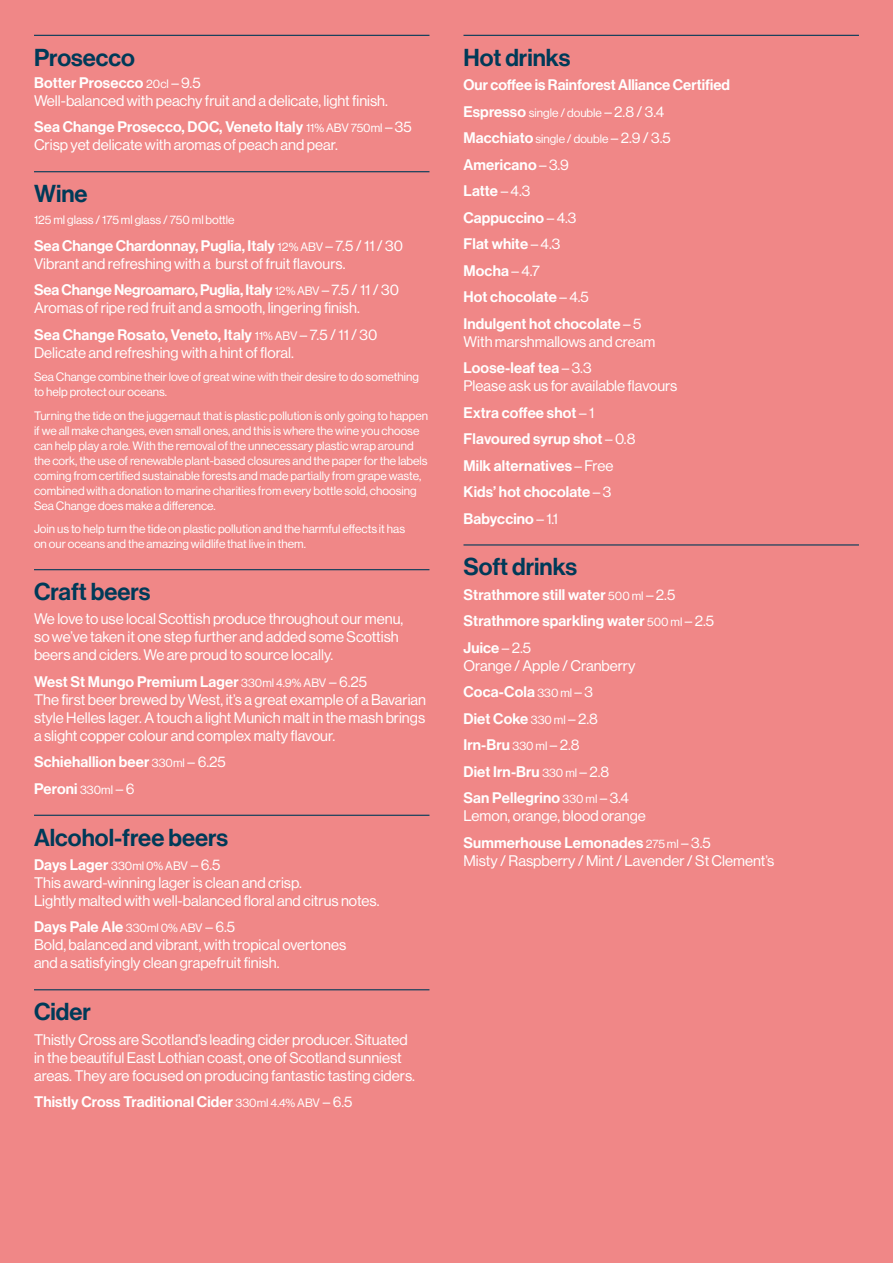
<style>
.page{position:relative;width:893px;height:1263px;background:#f08787}
.page>*{position:absolute;margin:0;border:0;box-sizing:border-box;transform-origin:0 0}
.t1{font:24px "N Haas Grotesk DS Pro 65 Md";color:#003a58}
.t2{font:15px/18px "N Haas Grotesk DS Pro 55 Rg";color:#fff}
.t3{font:15px/26.5px "N Haas Grotesk DS Pro 65 Md";letter-spacing:.01em;color:#fff}
.t4{font:15px "N Haas Grotesk DS Pro 65 Md";letter-spacing:-.01em;color:#fff}
.t5{font:12px/15px "N Haas Grotesk DS Pro 55 Rg";color:#fff}
.s1{font-family:"N Haas Grotesk DS Pro 55 Rg";font-size:12px}
.s2{font-family:"N Haas Grotesk DS Pro 55 Rg"}
.s3{font-family:"N Haas Grotesk DS Pro 65 Md";font-size:15px}
.s4{font-size:15px}
</style>
<div class="page">
<hr style="left:463px;top:35px;width:396px;height:1px;background:#003a58">
<hr style="left:463px;top:544px;width:396px;height:1px;background:#003a58">
<hr style="left:34px;top:35px;width:395px;height:1px;background:#003a58">
<hr style="left:34px;top:171px;width:395px;height:1px;background:#003a58">
<hr style="left:34px;top:569px;width:395px;height:1px;background:#003a58">
<hr style="left:34px;top:815px;width:395px;height:1px;background:#003a58">
<hr style="left:34px;top:989px;width:395px;height:1px;background:#003a58">
<h1 class="t1" style="left:34px;top:43px;width:103px">Prosecco</h1>
<p class="t3" style="left:34px;top:70px;width:168px">Botter Prosecco <span class="s1">20cl</span> <span class="s2">– 9.5</span></p>
<p class="t2" style="left:34px;top:92px;width:355px">Well-balanced with peachy fruit and a delicate, light finish.</p>
<p class="t3" style="left:34px;top:114px;width:379px">Sea Change Prosecco, DOC, Veneto Italy <span class="s1">11% ABV 750ml</span> <span class="s2">– 35</span></p>
<p class="t2" style="left:34px;top:136px;width:305px">Crisp yet delicate with aromas of peach and pear.</p>
<h1 class="t1" style="left:34px;top:180px;width:55px">Wine</h1>
<p class="t5" style="left:34px;top:213px;width:202px">125 ml glass / 175 ml glass / 750 ml bottle</p>
<p class="t3" style="left:34px;top:233px;width:371px">Sea Change Chardonnay, Puglia, Italy <span class="s1">12% ABV</span> <span class="s2">– 7.5 / 11 / 30</span></p>
<p class="t2" style="left:34px;top:255px;width:313px">Vibrant and refreshing with a burst of fruit flavours.</p>
<p class="t4" style="left:34px;top:281px;width:366px">Sea Change Negroamaro, Puglia, Italy <span class="s1">12% ABV</span> <span class="s2">– 7.5 / 11 / 30</span></p>
<p class="t2" style="left:34px;top:299px;width:327px">Aromas of ripe red fruit and a smooth, lingering finish.</p>
<p class="t3" style="left:34px;top:322px;width:345px">Sea Change Rosato, Veneto, Italy <span class="s1">11% ABV</span> <span class="s2">– 7.5 / 11 / 30</span></p>
<p class="t2" style="left:34px;top:344px;width:261px">Delicate and refreshing with a hint of floral.</p>
<p class="t5" style="left:34px;top:370px;width:387px">Sea Change combine their love of great wine with their desire to do something to help protect our oceans.</p>
<p class="t5" style="left:34px;top:408px;width:396px">Turning the tide on the juggernaut that is plastic pollution is only going to happen if we all make changes, even small ones, and this is where the wine you choose can help play a role. With the removal of the unnecessary plastic wrap around the cork, the use of renewable plant-based closures and the paper for the labels coming from certified sustainable forests and made partially from grape waste, combined with a donation to marine charities from every bottle sold, choosing Sea Change does make a difference.</p>
<p class="t5" style="left:34px;top:522px;width:373px">Join us to help turn the tide on plastic pollution and the harmful effects it has on our oceans and the amazing wildlife that live in them.</p>
<h1 class="t1" style="left:34px;top:578px;width:118px">Craft beers</h1>
<p class="t2" style="left:34px;top:610px;width:371px">We love to use local Scottish produce throughout our menu, so we’ve taken it one step further and added some Scottish beers and ciders. We are proud to source locally.</p>
<p class="t3" style="left:34px;top:669px;width:335px">West St Mungo Premium Lager <span class="s1">330ml 4.9% ABV</span> <span class="s2">– 6.25</span></p>
<p class="t2" style="left:34px;top:691px;width:394px;text-align:justify">The first beer brewed by West, it’s a great example of a Bavarian style Helles lager. A touch a light Munich malt in the mash brings a slight copper colour and complex malty flavour.</p>
<p class="t3" style="left:34px;top:749px;width:193px">Schiehallion beer <span class="s1">330ml</span> <span class="s2">– 6.25<br></span>Peroni <span class="s1">330ml</span> <span class="s2">– 6</span></p>
<h1 class="t1" style="left:34px;top:823px;width:196px">Alcohol-free beers</h1>
<p class="t5" style="left:34px;top:858px;width:188px"><span class="s3">Days Lager</span> 330ml 0% ABV <span class="s4">– 6.5</span></p>
<p class="t2" style="left:34px;top:874px;width:347px">This award-winning lager is clean and crisp.<br>Lightly malted with well-balanced floral and citrus notes.</p>
<p class="t3" style="left:34px;top:914px;width:203px">Days Pale Ale <span class="s1">330ml 0% ABV</span> <span class="s2">– 6.5</span></p>
<p class="t2" style="left:34px;top:936px;width:314px">Bold, balanced and vibrant, with tropical overtones and a satisfyingly clean grapefruit finish.</p>
<h1 class="t1" style="left:34px;top:998px;width:58px">Cider</h1>
<p class="t2" style="left:34px;top:1030px;width:382px">Thistly Cross are Scotland’s leading cider producer. Situated in the beautiful East Lothian coast, one of Scotland sunniest areas. They are focused on producing fantastic tasting ciders.</p>
<p class="t3" style="left:34px;top:1089px;width:320px">Thistly Cross Traditional Cider <span class="s1">330ml 4.4% ABV</span> <span class="s2">– 6.5</span></p>
<h1 class="t1" style="left:463px;top:43px;width:108px">Hot drinks</h1>
<p class="t3" style="left:463px;top:72px;width:268px">Our coffee is Rainforest Alliance Certified</p>
<p class="t5" style="left:463px;top:105px;width:202px"><span class="s3">Espresso</span> single / double <span class="s4">– 2.8 / 3.4</span></p>
<p class="t5" style="left:463px;top:131px;width:209px"><span class="s3">Macchiato</span> single / double <span class="s4">– 2.9 / 3.5</span></p>
<p class="t3" style="left:463px;top:151px;width:179px">Americano <span class="s2">– 3.9<br></span>Latte <span class="s2">– 4.3<br></span>Cappuccino <span class="s2">– 4.3<br></span>Flat white <span class="s2">– 4.3<br></span>Mocha <span class="s2">– 4.7<br></span>Hot chocolate <span class="s2">– 4.5<br></span>Indulgent hot chocolate <span class="s2">– 5</span></p>
<p class="t2" style="left:463px;top:332px;width:193px">With marshmallows and cream</p>
<p class="t3" style="left:463px;top:355px;width:130px">Loose-leaf tea <span class="s2">– 3.3</span></p>
<p class="t2" style="left:463px;top:377px;width:215px">Please ask us for available flavours</p>
<p class="t3" style="left:463px;top:399px;width:173px">Extra coffee shot <span class="s2">– 1<br></span>Flavoured syrup shot <span class="s2">– 0.8<br></span>Milk alternatives <span class="s2">– Free<br></span>Kids’ hot chocolate <span class="s2">– 3<br></span>Babyccino <span class="s2">– 1.1</span></p>
<h1 class="t1" style="left:463px;top:553px;width:115px">Soft drinks</h1>
<p class="t3" style="left:463px;top:581px;width:252px">Strathmore still water <span class="s1">500 ml</span> <span class="s2">– 2.5<br></span>Strathmore sparkling water <span class="s1">500 ml</span> <span class="s2">– 2.5<br></span>Juice <span class="s2">– 2.5</span></p>
<p class="t2" style="left:463px;top:656px;width:173px">Orange / Apple / Cranberry</p>
<p class="t3" style="left:463px;top:679px;width:167px">Coca-Cola <span class="s1">330 ml</span> <span class="s2">– 3<br></span>Diet Coke <span class="s1">330 ml</span> <span class="s2">– 2.8<br></span>Irn-Bru <span class="s1">330 ml</span> <span class="s2">– 2.8<br></span>Diet Irn-Bru <span class="s1">330 ml</span> <span class="s2">– 2.8<br></span>San Pellegrino <span class="s1">330 ml</span> <span class="s2">– 3.4</span></p>
<p class="t2" style="left:463px;top:807px;width:184px">Lemon, orange, blood orange</p>
<p class="t3" style="left:463px;top:829px;width:249px">Summerhouse Lemonades <span class="s1">275 ml</span> <span class="s2">– 3.5</span></p>
<p class="t2" style="left:463px;top:851px;width:312px">Misty / Raspberry / Mint / Lavender / St Clement’s</p>
</div>
